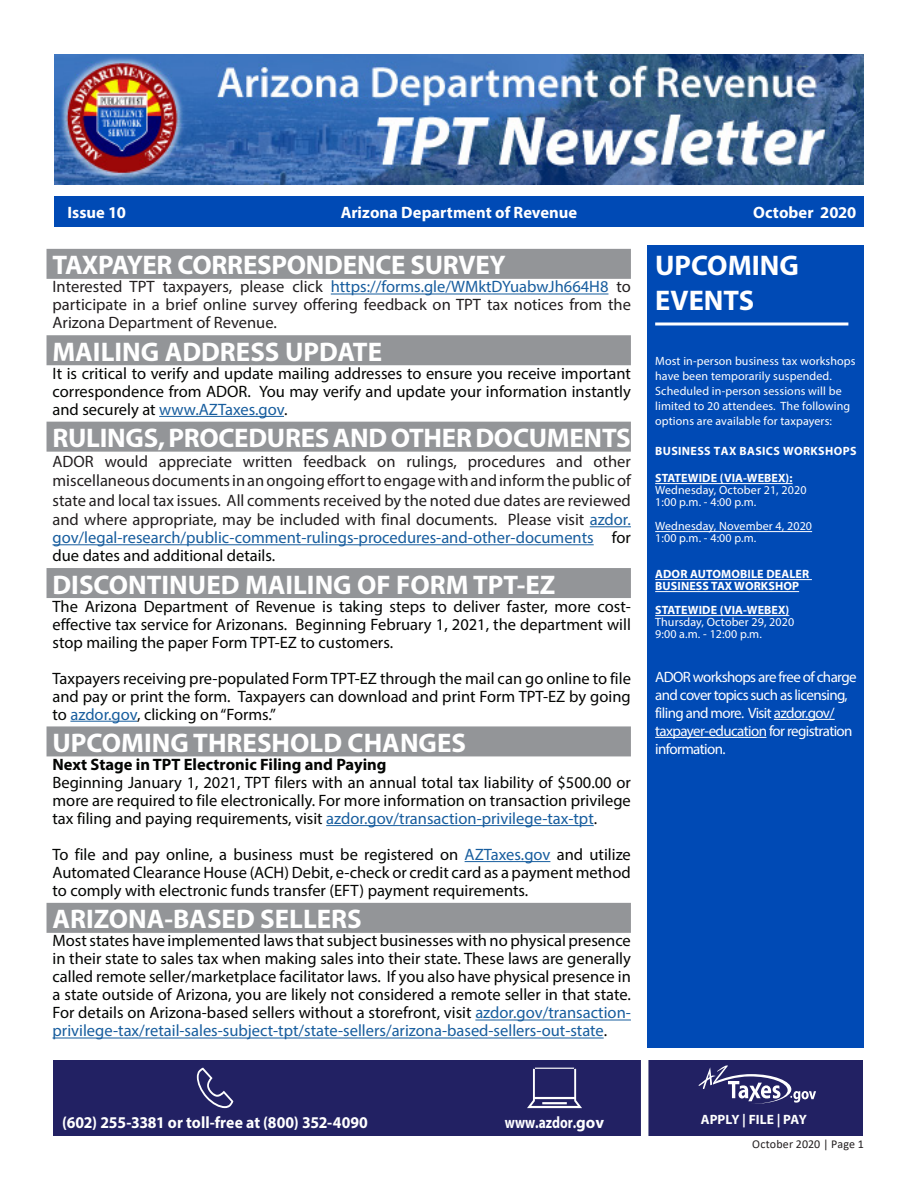
<style>
.page{position:relative;width:918px;height:1188px;background:#fff}
.page>*{position:absolute;margin:0;border:0;box-sizing:border-box;transform-origin:0 0}
.t1{font:700 28.5px "Myriad Pro";color:#fff}
.Headers{font:700 27px "Myriad Pro";color:#fff}
.t2{font:16.5px/18px "Myriad Pro";color:#040503;text-align:justify}
.t3{font:16.5px/19.5px "Myriad Pro";color:#231f20;text-align:justify}
.t4{font:16.5px/18px "Myriad Pro";color:#175d9e}
.t5{font:700 16.5px "Myriad Pro";color:#fff}
.t6{font:700 16.5px "Myriad Pro";color:#fff;scale:.95 1}
.t7{font:700 16.5px "Myriad Pro";color:#040503}
.t8{font:700 16.5px "Myriad Pro";color:#fff;scale:.81 1}
.t9{font:15px/18px "Myriad Pro";letter-spacing:-.04em;color:#fff}
.t10{font:700 13.5px "Myriad Pro";color:#fff}
.t11{font:12px/15px "Myriad Pro";letter-spacing:.01em;color:#fff}
.t12{font:700 12px/12px "Myriad Pro";letter-spacing:.01em;color:#fff}
.t13{font:700 12px "Myriad Pro";letter-spacing:.03em;color:#fff}
.t14{font:12px "Calibri";letter-spacing:.01em;color:#231f20}
.s1{color:#175d9e}
.s2{color:#040503}
</style>
<div class="page">
<img style="left:54px;top:54px;width:810px;height:131px">
<div style="left:53px;top:1060px;width:810px;height:76px;background:#222163"></div>
<svg style="left:527px;top:1068px;width:55px;height:40px"></svg>
<svg style="left:197px;top:1068px;width:36px;height:40px"></svg>
<svg style="left:698px;top:1065px;width:118px;height:39px"></svg>
<div style="left:641px;top:1053px;width:7px;height:89px;background:#fff"></div>
<div style="left:47px;top:249px;width:584px;height:30px;background:#939598"></div>
<hr style="left:331px;top:294px;width:277px;height:1px;background:#175d9e">
<div style="left:47px;top:335px;width:584px;height:30px;background:#939598"></div>
<hr style="left:159px;top:416px;width:125px;height:1px;background:#175d9e">
<div style="left:47px;top:422px;width:584px;height:30px;background:#939598"></div>
<hr style="left:590px;top:526px;width:41px;height:1px;background:#175d9e">
<hr style="left:53px;top:544px;width:541px;height:1px;background:#175d9e">
<div style="left:47px;top:568px;width:584px;height:30px;background:#939598"></div>
<hr style="left:70px;top:721px;width:67px;height:1px;background:#175d9e">
<div style="left:47px;top:726px;width:584px;height:30px;background:#939598"></div>
<hr style="left:326px;top:825px;width:268px;height:1px;background:#175d9e">
<hr style="left:465px;top:861px;width:85px;height:1px;background:#175d9e">
<div style="left:47px;top:903px;width:584px;height:30px;background:#939598"></div>
<hr style="left:475px;top:1020px;width:156px;height:1px;background:#175d9e">
<hr style="left:53px;top:1038px;width:551px;height:1px;background:#175d9e">
<div style="left:54px;top:196px;width:810px;height:31px;background:#004ab5"></div>
<div style="left:648px;top:245px;width:216px;height:803px;background:#004ab5"></div>
<hr style="left:655px;top:483px;width:138px;height:1px;background:#fff">
<hr style="left:655px;top:531px;width:157px;height:1px;background:#fff">
<hr style="left:655px;top:579px;width:157px;height:1px;background:#fff">
<hr style="left:655px;top:591px;width:144px;height:1px;background:#fff">
<hr style="left:655px;top:615px;width:134px;height:1px;background:#fff">
<hr style="left:774px;top:719px;width:61px;height:1px;background:#fff">
<hr style="left:655px;top:737px;width:111px;height:1px;background:#fff">
<svg style="left:655px;top:322px;width:193px;height:4px"></svg>
<p class="t5" style="left:68px;top:201px;width:60px">Issue 10</p>
<p class="t5" style="left:341px;top:201px;width:238px">Arizona Department of Revenue</p>
<p class="t5" style="left:753px;top:201px;width:105px">October 2020</p>
<p class="t1" style="left:655px;top:247px;width:145px">UPCOMING</p>
<p class="t1" style="left:655px;top:281px;width:101px">EVENTS</p>
<p class="Headers" style="left:53px;top:248px;width:455px">TAXPAYER CORRESPONDENCE SURVEY</p>
<p class="t3" style="left:53px;top:278px;width:580px;line-height:18px">Interested TPT taxpayers, please click <span class="s1">https://forms.gle/WMktDYuabwJh664H8</span> to participate in a brief online survey offering feedback on TPT tax notices from the Arizona Department of Revenue.</p>
<p class="Headers" style="left:53px;top:334px;width:331px">MAILING ADDRESS UPDATE</p>
<p class="t2" style="left:53px;top:364px;width:580px">It is critical to verify and update mailing addresses to ensure you receive important correspondence from ADOR. You may verify and update your information instantly and securely at <span class="s1">www.AZTaxes.gov</span>.</p>
<p class="Headers" style="left:53px;top:420px;width:580px">RULINGS, PROCEDURES AND OTHER DOCUMENTS</p>
<p class="t3" style="left:53px;top:451px;width:580px">ADOR would appreciate written feedback on rulings, procedures and other miscellaneous documents in an ongoing effort to engage with and inform the public of state and local tax issues. All comments received by the noted due dates are reviewed and where appropriate, may be included with final documents. Please visit <span class="s1">azdor.</span></p>
<p class="t4" style="left:53px;top:528px;width:580px">gov/legal-research/public-comment-rulings-procedures-and-other-documents <span class="s2">for due dates and additional details.</span></p>
<p class="Headers" style="left:53px;top:567px;width:504px">DISCONTINUED MAILING OF FORM TPT-EZ</p>
<p class="t2" style="left:53px;top:597px;width:580px">The Arizona Department of Revenue is taking steps to deliver faster, more cost&shy;effective tax service for Arizonans. Beginning February 1, 2021, the department will stop mailing the paper Form TPT-EZ to customers.</p>
<p class="t2" style="left:53px;top:669px;width:580px">Taxpayers receiving pre-populated Form TPT-EZ through the mail can go online to file and pay or print the form. Taxpayers can download and print Form TPT-EZ by going to <span class="s1">azdor.gov</span>, clicking on “Forms.”</p>
<p class="Headers" style="left:53px;top:725px;width:415px">UPCOMING THRESHOLD CHANGES</p>
<p class="t7" style="left:53px;top:754px;width:336px">Next Stage in TPT Electronic Filing and Paying</p>
<p class="t2" style="left:53px;top:773px;width:580px">Beginning January 1, 2021, TPT filers with an annual total tax liability of $500.00 or more are required to file electronically. For more information on transaction privilege tax filing and paying requirements, visit <span class="s1">azdor.gov/transaction-privilege-tax-tpt</span>.</p>
<p class="t2" style="left:53px;top:845px;width:580px">To file and pay online, a business must be registered on <span class="s1">AZTaxes.gov</span> and utilize Automated Clearance House (ACH) Debit, e-check or credit card as a payment method to comply with electronic funds transfer (EFT) payment requirements.</p>
<p class="Headers" style="left:53px;top:902px;width:311px">ARIZONA-BASED SELLERS</p>
<p class="t2" style="left:53px;top:932px;width:580px">Most states have implemented laws that subject businesses with no physical presence in their state to sales tax when making sales into their state. These laws are generally called remote seller/marketplace facilitator laws. If you also have physical presence in a state outside of Arizona, you are likely not considered a remote seller in that state.<br>For details on Arizona-based sellers without a storefront, visit <span class="s1">azdor.gov/transaction&shy;privilege-tax/retail-sales-subject-tpt/state-sellers/arizona-based-sellers-out-state</span>.</p>
<p class="t11" style="left:655px;top:354px;width:202px">Most in-person business tax workshops have been temporarily suspended.<br>Scheduled in-person sessions will be limited to 20 attendees. The following options are available for taxpayers:</p>
<p class="t13" style="left:655px;top:444px;width:203px">BUSINESS TAX BASICS WORKSHOPS</p>
<p class="t12" style="left:655px;top:472px;width:139px">STATEWIDE (VIA-WEBEX):</p>
<p class="t11" style="left:655px;top:483px;width:153px">Wednesday, October 21, 2020</p>
<p class="t11" style="left:655px;top:495px;width:103px">1:00 p.m. - 4:00 p.m.</p>
<p class="t11" style="left:655px;top:519px;width:158px">Wednesday, November 4, 2020</p>
<p class="t11" style="left:655px;top:531px;width:103px">1:00 p.m. - 4:00 p.m.</p>
<p class="t12" style="left:655px;top:568px;width:156px">ADOR AUTOMOBILE DEALER<br>BUSINESS TAX WORKSHOP</p>
<p class="t12" style="left:655px;top:604px;width:136px">STATEWIDE (VIA-WEBEX)</p>
<p class="t11" style="left:655px;top:615px;width:141px">Thursday, October 29, 2020</p>
<p class="t11" style="left:655px;top:627px;width:108px">9:00 a.m. - 12:00 p.m.</p>
<p class="t9" style="left:655px;top:668px;width:203px">ADOR workshops are free of charge and cover topics such as licensing, filing and more. Visit azdor.gov/ taxpayer-education for registration information.</p>
<p class="t6" style="left:62px;top:1112px;width:323px">(602) 255-3381 or toll-free at (800) 352-4090</p>
<p class="t8" style="left:505px;top:1112px;width:124px">www.azdor.gov</p>
<p class="t10" style="left:701px;top:1110px;width:107px">APPLY | FILE | PAY</p>
<p class="t14" style="left:752px;top:1135px;width:113px">October 2020 | Page 1</p>
</div>
